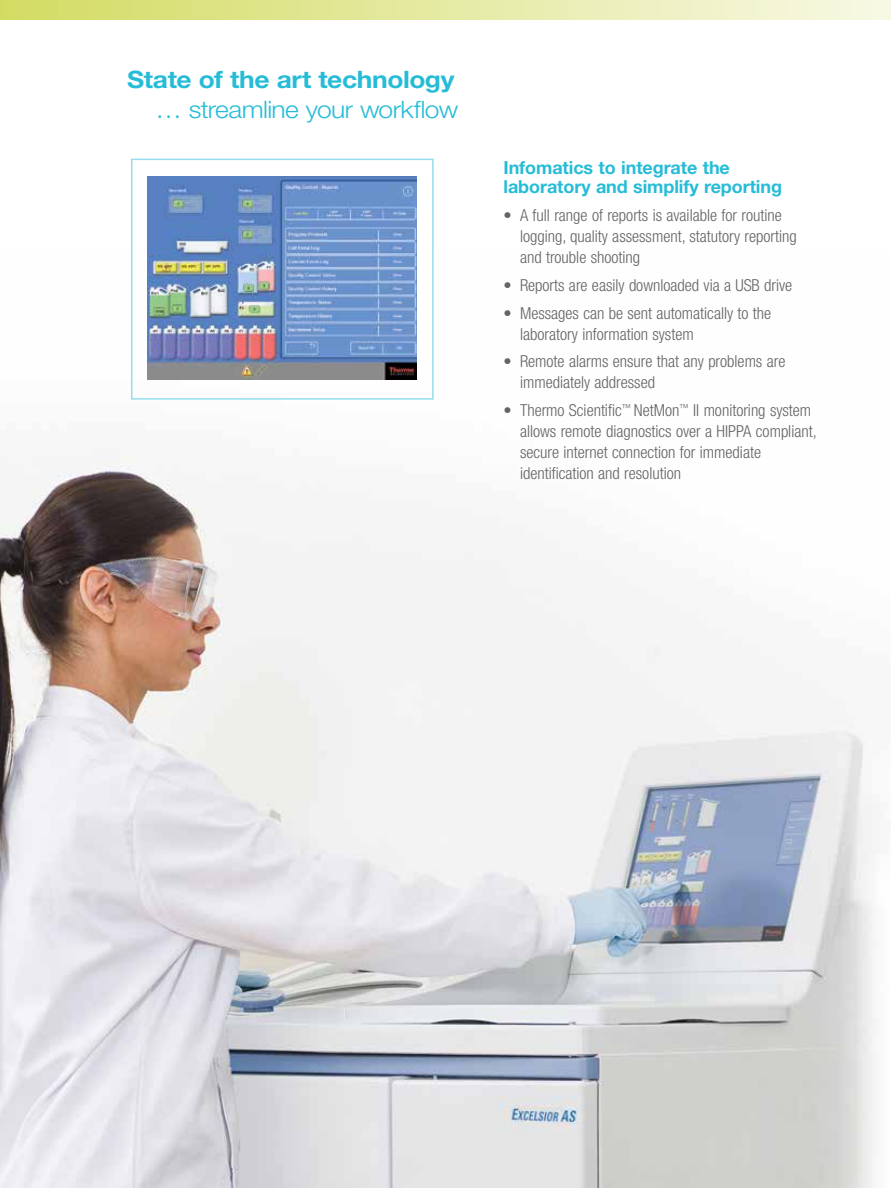
<style>
.page{position:relative;width:891px;height:1188px;background:#fff}
.page>*{position:absolute;margin:0;border:0;box-sizing:border-box;transform-origin:0 0}
.t1{font:700 24px "Helvetica Neue LT Std";letter-spacing:-.015em;color:#26bcd7;scale:1.1 1}
.t2{font:300 24px "Helvetica Neue LT Std";letter-spacing:-.025em;color:#26bcd7;scale:1.1 1}
.t3{font:700 18px/19.8px "Helvetica Neue LT Std";letter-spacing:-.005em;color:#26bcd7}
.t4{font:300 condensed 16.5px/21px "Helvetica Neue LT Std";color:#636466}
</style>
<div class="page">
<img style="left:0;top:249px;width:875px;height:939px">
<div style="left:0;top:838px;width:8px;height:267px;background:#000;opacity:.2"></div>
<img style="left:148px;top:177px;width:269px;height:203px">
<div style="left:131px;top:159px;width:303px;height:241px;border:2px solid #93deeb"></div>
<div style="left:0;top:0;width:891px;height:20px;background:linear-gradient(to right,#d3dc63,#f8f9e5)"></div>
<h1 class="t1" style="left:127px;top:64px;width:299px">State of the art technology</h1>
<h1 class="t2" style="left:156px;top:94px;width:277px">… streamline your workflow</h1>
<p class="t3" style="left:504px;top:157px;width:280px">Infomatics to integrate the laboratory and simplify reporting</p>
<p class="t4" style="left:520px;top:205px;width:278px;text-indent:-16px">• A full range of reports is available for routine logging, quality assessment, statutory reporting and trouble shooting</p>
<p class="t4" style="left:504px;top:274px;width:290px">• Reports are easily downloaded via a USB drive</p>
<p class="t4" style="left:520px;top:302px;width:253px;text-indent:-16px">• Messages can be sent automatically to the laboratory information system</p>
<p class="t4" style="left:520px;top:351px;width:267px;text-indent:-16px">• Remote alarms ensure that any problems are immediately addressed</p>
<p class="t4" style="left:520px;top:400px;width:298px;text-indent:-17px">• Thermo Scientific<sup>™</sup> NetMon<sup>™</sup> II monitoring system allows remote diagnostics over a HIPPA compliant, secure internet connection for immediate identification and resolution</p>
</div>
